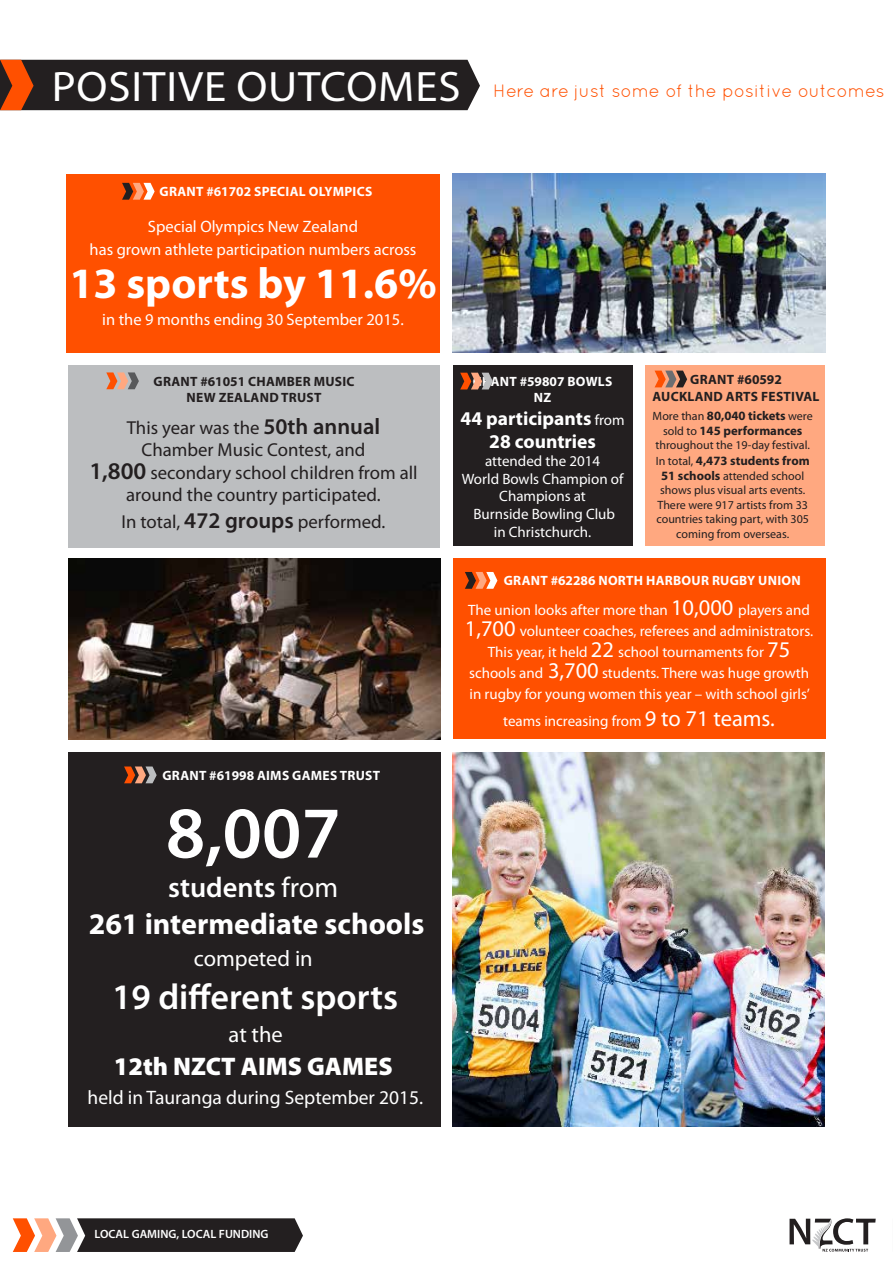
<style>
.page{position:relative;width:893px;height:1263px;background:#fff}
.page>*{position:absolute;margin:0;border:0;box-sizing:border-box;transform-origin:0 0}
.t1{font:600 73.5px "Myriad Pro";color:#fff}
.t2{font:700 43.5px "Myriad Pro";color:#fff}
.t3{font:42.75px "Myriad Pro";letter-spacing:.02em;color:#fff;scale:1.05 1}
.t4{font:600 36px "Myriad Pro";color:#fff}
.t5{font:700 30px "Myriad Pro";color:#fff}
.t6{font:600 28.5px "Myriad Pro";color:#fff}
.t7{font:900 25.5px "Myriad Pro";color:#fff}
.t8{font:22.5px "Myriad Pro";color:#fff}
.t9{font:19.5px "Myriad Pro";color:#fff}
.t10{font:700 19.5px/23.4px "Myriad Pro";color:#fff;text-align:center}
.t11{font:18.75px/22.5px "Myriad Pro";color:#231f20;text-align:center}
.t12{font:18px "Quicksand";color:#ff5000}
.t13{font:16.5px/22.5px "Myriad Pro";color:#fff;text-align:center}
.t14{font:15px/21px "Myriad Pro";color:#fff;text-align:center}
.t15{font:700 13.5px/16.2px "Myriad Pro";letter-spacing:.02em;color:#fff;text-align:center}
.t16{font:700 13.5px/16.2px "Myriad Pro";letter-spacing:.02em;color:#231f20;text-align:center}
.t17{font:700 12.75px/15.3px "Myriad Pro";color:#231f20;text-align:center}
.t18{font:12px/14.4px "Myriad Pro";color:#231f20;text-align:center}
.t19{font:600 12px "Myriad Pro";color:#fff}
.s1{font-weight:600;font-size:22.5px}
.s2{font-weight:600;font-size:24px}
.s3{font-weight:400}
.s4{font-weight:400;font-size:15px}
.s5{font-weight:400;font-size:12px}
.s6{font-weight:700;font-size:12.75px}
.s7{font-size:22.5px}
</style>
<div class="page">
<svg style="left:13px;top:1218px;width:290px;height:34px;background:#564642"></svg>
<svg style="left:789px;top:1218px;width:87px;height:33px"></svg>
<div style="left:67px;top:174px;width:373px;height:179px;background:#ff5000"></div>
<div style="left:0;top:60px;width:480px;height:50px;background:#231f20"></div>
<div style="left:68px;top:753px;width:372px;height:374px;background:#231f20"></div>
<div style="left:453px;top:558px;width:372px;height:181px;background:#ff5000"></div>
<div style="left:68px;top:365px;width:372px;height:183px;background:#bcbec0"></div>
<svg style="left:122px;top:183px;width:33px;height:17px"></svg>
<svg style="left:124px;top:766px;width:33px;height:17px"></svg>
<svg style="left:465px;top:572px;width:32px;height:17px"></svg>
<svg style="left:106px;top:372px;width:33px;height:17px"></svg>
<img style="left:453px;top:753px;width:372px;height:374px">
<img style="left:68px;top:558px;width:372px;height:181px">
<div style="left:453px;top:365px;width:179px;height:181px;background:#231f20"></div>
<div style="left:645px;top:365px;width:179px;height:181px;background:#ffa880"></div>
<svg style="left:460px;top:373px;width:33px;height:16px"></svg>
<svg style="left:655px;top:371px;width:32px;height:16px"></svg>
<img style="left:453px;top:174px;width:372px;height:179px">
<h3 class="t3" style="left:52px;top:63px;width:391px">POSITIVE OUTCOMES</h3>
<p class="t15" style="left:160px;top:184px;width:214px">GRANT #61702 SPECIAL OLYMPICS</p>
<p class="t13" style="left:90px;top:216px;width:328px">Special Olympics New Zealand<br>has grown athlete participation numbers across</p>
<h2 class="t2" style="left:69px;top:259px;width:369px">13 sports by 11.6%</h2>
<p class="t13" style="left:102px;top:309px;width:303px">in the 9 months ending 30 September 2015.</p>
<p class="t12" style="left:493px;top:80px;width:393px">Here are just some of the positive outcomes</p>
<p class="t16" style="left:154px;top:373px;width:203px">GRANT #61051 CHAMBER MUSIC<br>NEW ZEALAND TRUST</p>
<p class="t11" style="left:89px;top:416px;width:330px">This year was the <span class="s1">50th annual<br></span>Chamber Music Contest, and<br><span class="s2">1,800</span> secondary school children from all around the country participated.</p>
<p class="t11" style="left:121px;top:511px;width:266px">In total, <span class="s1">472 groups</span> performed.</p>
<p class="t15" style="left:162px;top:768px;width:219px">GRANT #61998 AIMS GAMES TRUST</p>
<h1 class="t1" style="left:166px;top:792px;width:176px">8,007</h1>
<h3 class="t6" style="left:168px;top:871px;width:172px">students <span class="s3">from</span></h3>
<h3 class="t5" style="left:89px;top:907px;width:337px">261 intermediate schools</h3>
<h3 class="t8" style="left:194px;top:946px;width:120px">competed in</h3>
<h3 class="t4" style="left:112px;top:977px;width:287px">19 different sports</h3>
<h3 class="t8" style="left:229px;top:1022px;width:56px">at the</h3>
<h3 class="t7" style="left:114px;top:1052px;width:280px">12th NZCT AIMS GAMES</h3>
<h3 class="t9" style="left:88px;top:1086px;width:337px">held in Tauranga during September 2015.</h3>
<p class="t15" style="left:473px;top:373px;width:141px">GRANT #59807 BOWLS<br>NZ</p>
<p class="t16" style="left:653px;top:371px;width:168px">GRANT #60592<br>AUCKLAND ARTS FESTIVAL</p>
<h3 class="t10" style="left:461px;top:407px;width:166px">44 participants <span class="s4">from<br></span>28 countries</h3>
<p class="t14" style="left:462px;top:452px;width:163px;line-height:17.7px">attended the 2014<br>World Bowls Champion of<br>Champions at<br>Burnside Bowling Club<br>in Christchurch.</p>
<p class="t17" style="left:653px;top:408px;width:162px"><span class="s5">More than</span> 80,040 tickets <span class="s5">were sold to</span> 145 performances</p>
<p class="t18" style="left:655px;top:438px;width:156px">throughout the 19-day festival.</p>
<p class="t17" style="left:656px;top:453px;width:155px"><span class="s5">In total,</span> 4,473 students from</p>
<p class="t18" style="left:656px;top:469px;width:154px"><span class="s6">51 schools</span> attended school shows plus visual arts events.<br>There were 917 artists from 33 countries taking part, with 305 coming from overseas.</p>
<p class="t15" style="left:504px;top:573px;width:298px">GRANT #62286 NORTH HARBOUR RUGBY UNION</p>
<p class="t14" style="left:465px;top:600px;width:350px">The union looks after more than <span class="s7">10,000</span> players and <span class="s7">1,700</span> volunteer coaches, referees and administrators.<br>This year, it held <span class="s7">22</span> school tournaments for <span class="s7">75 </span>schools and <span class="s7">3,700</span> students. There was huge growth in rugby for young women this year – with school girls’</p>
<p class="t14" style="left:503px;top:711px;width:273px">teams increasing from <span class="s7">9 to 71 teams.</span></p>
<p class="t19" style="left:95px;top:1227px;width:175px">LOCAL GAMING, LOCAL FUNDING</p>
</div>
